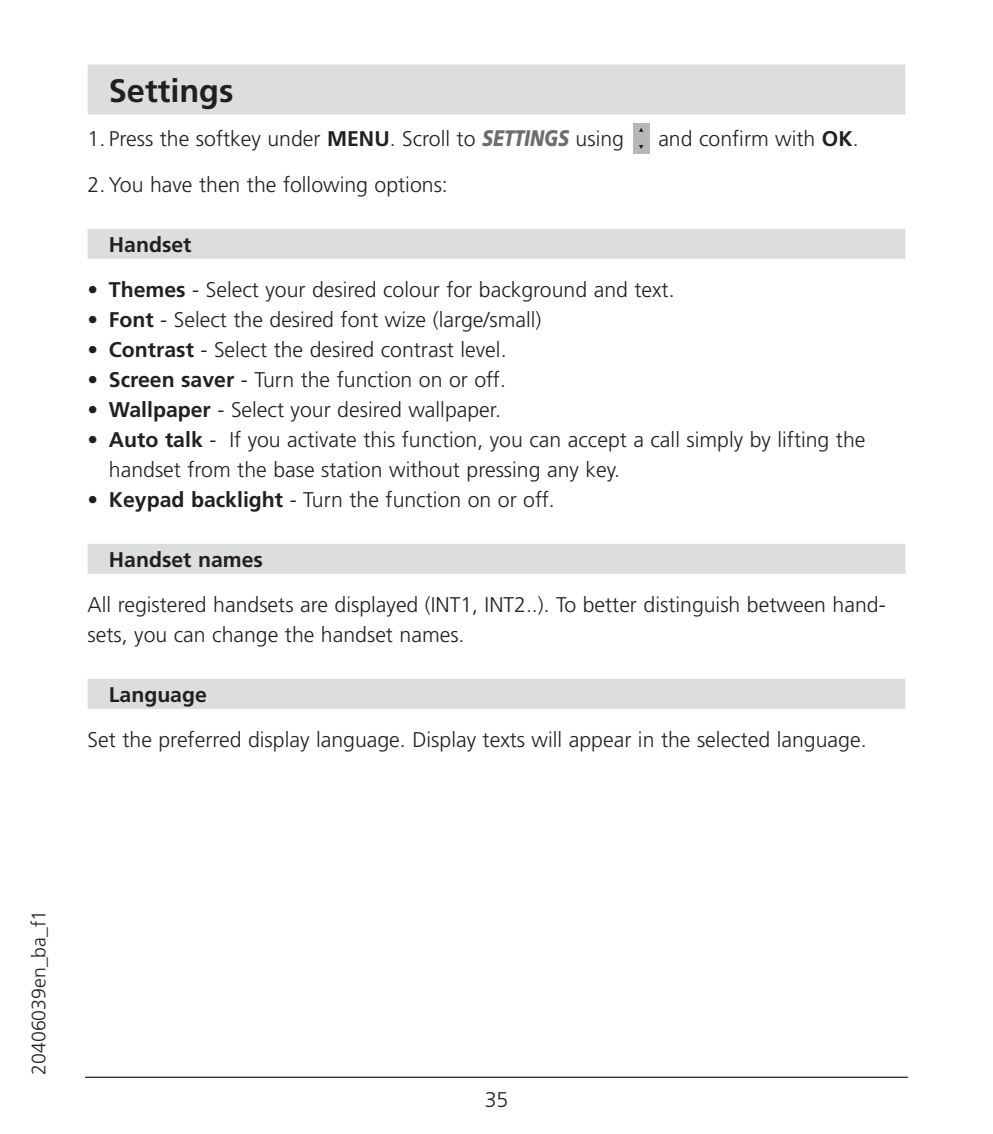
<style>
.page{position:relative;width:993px;height:1134px;background:#fff}
.page>*{position:absolute;margin:0;border:0;box-sizing:border-box;transform-origin:0 0}
.t1{font:700 32.5px "Frutiger";color:#231f20}
.t2{font:300 21.25px/30px "Frutiger";color:#231f20}
.t3{font:700 21.25px "Frutiger";color:#231f20}
.t4{font:300 19.5px "Frutiger";color:#231f20}
.s1{font-weight:700}
.s2{font-family:"Frutiger CE";font-weight:900;font-style:italic;font-size:22.5px;color:#6c6d70}
</style>
<div class="page">
<hr style="left:85px;top:1077px;width:822px;height:1px;background:#231f20">
<div style="left:88px;top:64px;width:817px;height:50px;background:#dcdddf"></div>
<div style="left:88px;top:229px;width:817px;height:30px;background:#dcdddf"></div>
<div style="left:88px;top:544px;width:817px;height:30px;background:#dcdddf"></div>
<div style="left:88px;top:679px;width:817px;height:30px;background:#dcdddf"></div>
<div style="left:632px;top:123px;width:17px;height:30px;background:#b6b7bb"></div>
<svg style="left:639px;top:145px;width:4px;height:4px"></svg>
<svg style="left:639px;top:128px;width:4px;height:4px"></svg>
<h1 class="t1" style="left:109px;top:77px;width:126px">Settings</h1>
<p class="t2" style="left:88px;top:125px;width:537px">1. Press the softkey under <span class="s1">MENU</span>. Scroll to <span class="s2">SETTINGS</span> using</p>
<p class="t2" style="left:658px;top:125px;width:202px">and confirm with <span class="s1">OK</span>.</p>
<p class="t2" style="left:88px;top:171px;width:361px">2. You have then the following options:</p>
<p class="t3" style="left:109px;top:236px;width:84px">Handset</p>
<p class="t2" style="left:88px;top:276px;width:588px">• <span class="s1">Themes</span> - Select your desired colour for background and text.</p>
<p class="t2" style="left:88px;top:306px;width:455px">• <span class="s1">Font</span> - Select the desired font wize (large/small)</p>
<p class="t2" style="left:88px;top:336px;width:420px">• <span class="s1">Contrast</span> - Select the desired contrast level.</p>
<p class="t2" style="left:88px;top:366px;width:419px">• <span class="s1">Screen saver</span> - Turn the function on or off.</p>
<p class="t2" style="left:88px;top:396px;width:415px">• <span class="s1">Wallpaper</span> - Select your desired wallpaper.</p>
<p class="t2" style="left:109px;top:426px;width:757px;text-indent:-21px">• <span class="s1">Auto talk</span> - If you activate this function, you can accept a call simply by lifting the handset from the base station without pressing any key.</p>
<p class="t2" style="left:88px;top:486px;width:468px">• <span class="s1">Keypad backlight</span> - Turn the function on or off.</p>
<p class="t3" style="left:109px;top:551px;width:156px">Handset names</p>
<p class="t2" style="left:88px;top:591px;width:799px">All registered handsets are displayed (INT1, INT2..). To better distinguish between hand&shy;sets, you can change the handset names.</p>
<p class="t3" style="left:109px;top:686px;width:99px">Language</p>
<p class="t2" style="left:88px;top:726px;width:780px">Set the preferred display language. Display texts will appear in the selected language.</p>
<p class="t4" style="left:31px;top:1075px;width:166px;rotate:-90deg">20406039en_ba_f1</p>
<p class="t2" style="left:484px;top:1086px;width:25px">35</p>
</div>
